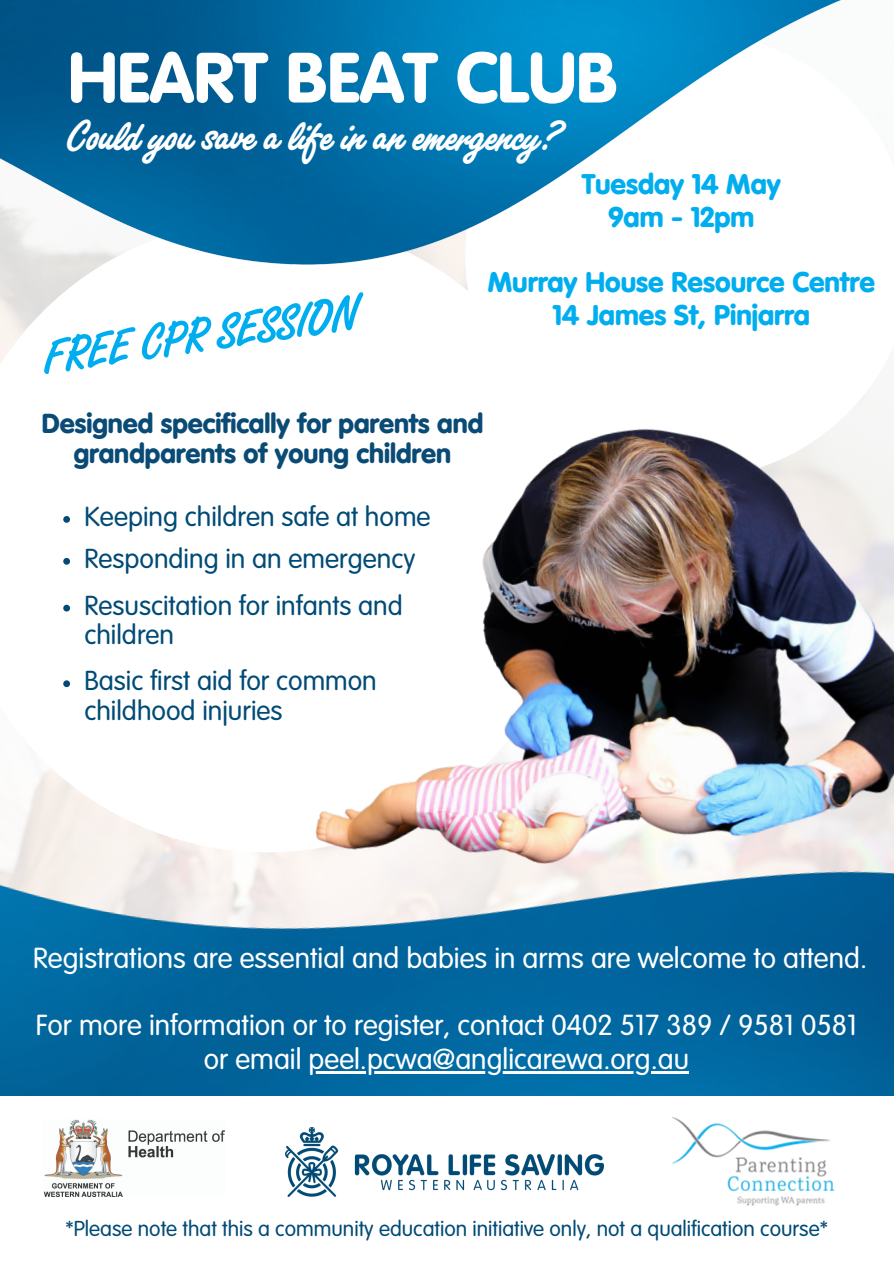
<style>
.page{position:relative;width:894px;height:1264px;background:#fff}
.page>*{position:absolute;margin:0;border:0;box-sizing:border-box;transform-origin:0 0}
.t1{font:900 69.9px "VAG Rounded Std";color:#fff}
.t2{font:51.6px "Freestyle Script Bold Plain";color:#00aeef}
.t3{font:46.5px "Freestyle Script Bold Plain";color:#fff}
.t4{font:300 28.5px/33.8px "VAG Rounded Std";color:#fff;text-align:center}
.t5{font:900 28.05px/32.7px "VAG Rounded Std";color:#00aeef;text-align:center}
.t6{font:300 27px/29.2px "VAG Rounded Std";color:#004b76}
.t7{font:900 27px/30.3px "VAG Rounded Std";color:#0a4b76;text-align:center}
.t8{font:300 21.15px "VAG Rounded Std";color:#004b76}
</style>
<div class="page">
<svg style="left:0;top:296px;width:69px;height:474px"></svg>
<img style="left:0;top:770px;width:893px;height:326px">
<img style="left:0;top:0;width:841px;height:296px">
<svg style="left:63px;top:604px;width:7px;height:7px"></svg>
<img style="left:248px;top:388px;width:645px;height:576px">
<img style="left:44px;top:1119px;width:180px;height:77px">
<img style="left:286px;top:1127px;width:317px;height:69px">
<img style="left:672px;top:1117px;width:162px;height:88px">
<hr style="left:308px;top:1071px;width:381px;height:2px;background:#fff">
<svg style="left:63px;top:516px;width:7px;height:7px"></svg>
<svg style="left:63px;top:558px;width:7px;height:6px"></svg>
<svg style="left:63px;top:680px;width:7px;height:7px"></svg>
<h5 class="t1" style="left:68px;top:49px;width:551px">HEART BEAT CLUB</h5>
<p class="t3" style="left:68px;top:111px;width:496px">Could you save a life in an emergency?</p>
<p class="t2" style="left:42px;top:328px;width:318px;rotate:-8deg">FREE CPR SESSION</p>
<p class="t5" style="left:582px;top:170px;width:200px">Tuesday 14 May<br>9am - 12pm</p>
<h5 class="t5" style="left:487px;top:268px;width:388px">Murray House Resource Centre<br>14 James St, Pinjarra</h5>
<p class="t7" style="left:42px;top:410px;width:443px">Designed specifically for parents and grandparents of young children</p>
<p class="t6" style="left:84px;top:504px;width:347px">Keeping children safe at home</p>
<p class="t6" style="left:84px;top:546px;width:332px">Responding in an emergency</p>
<h4 class="t6" style="left:84px;top:593px;width:320px">Resuscitation for infants and children</h4>
<p class="t6" style="left:84px;top:668px;width:294px">Basic first aid for common childhood injuries</p>
<p class="t4" style="left:33px;top:943px;width:835px">Registrations are essential and babies in arms are welcome to attend.</p>
<p class="t4" style="left:36px;top:1010px;width:822px">For more information or to register, contact 0402 517 389 / 9581 0581 or email peel.pcwa@anglicarewa.org.au</p>
<p class="t8" style="left:66px;top:1219px;width:763px">*Please note that this a community education initiative only, not a qualification course*</p>
</div>
